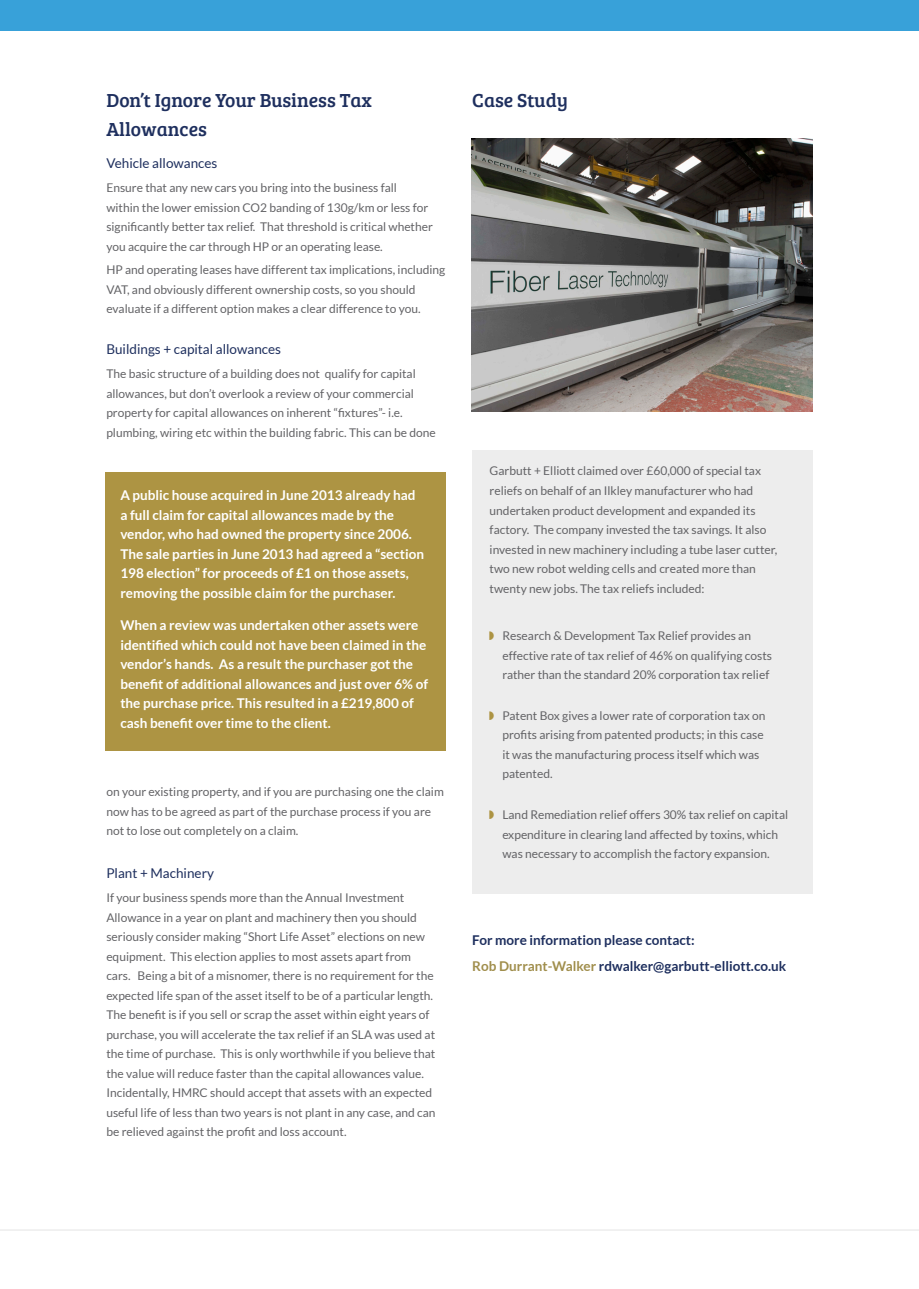
<style>
.page{position:relative;width:919px;height:1289px;background:#fff}
.page>*{position:absolute;margin:0;border:0;box-sizing:border-box;transform-origin:0 0}
.HEADING{font:19.5px/28.8px "Bree Serif";color:#1e2f5e}
.SUB_HEADING{font:19.5px "Bree Serif";color:#1e2f5e}
.SUB_HEADING-2{font:700 13.5px/19.5px "Lato";color:#fff}
.SUB_HEADING-3{font:700 13.5px "Lato";color:#1e2f5e}
.BODY_TEXT{font:13.5px "Lato";color:#1e2f5e}
.BODY_TEXT-2{font:12px/19.5px "Lato";color:#636366}
.BULLET_POINT{font:12px/19.5px "Lato";color:#636366}
.s1{color:#a08e4c}
</style>
<div class="page">
<hr style="left:0;top:1229px;width:918px;height:1px;background:#ededed">
<div style="left:0;top:0;width:918px;height:31px;background:#38a1d9"></div>
<div style="left:472px;top:450px;width:340px;height:443px;background:#ededed"></div>
<div style="left:106px;top:472px;width:340px;height:279px;background:#ad9443"></div>
<img style="left:472px;top:138px;width:340px;height:273px">
<p class="HEADING" style="left:106px;top:85px;width:267px">Don’t Ignore Your Business Tax<br>Allowances</p>
<p class="BODY_TEXT" style="left:106px;top:156px;width:113px">Vehicle allowances</p>
<p class="BODY_TEXT-2" style="left:106px;top:178px;width:328px">Ensure that any new cars you bring into the business fall within the lower emission CO2 banding of 130g/km or less for significantly better tax relief. That threshold is critical whether you acquire the car through HP or an operating lease.</p>
<p class="BODY_TEXT-2" style="left:106px;top:260px;width:340px">HP and operating leases have different tax implications, including<br>VAT, and obviously different ownership costs, so you should evaluate if a different option makes a clear difference to you.</p>
<p class="BODY_TEXT" style="left:106px;top:342px;width:176px">Buildings + capital allowances</p>
<p class="BODY_TEXT-2" style="left:106px;top:364px;width:331px">The basic structure of a building does not qualify for capital allowances, but don’t overlook a review of your commercial property for capital allowances on inherent “fixtures”- i.e. plumbing, wiring etc within the building fabric. This can be done</p>
<p class="SUB_HEADING-2" style="left:120px;top:485px;width:305px">A public house acquired in June 2013 already had a full claim for capital allowances made by the vendor, who had owned the property since 2006.<br>The sale parties in June 2013 had agreed a “section 198 election” for proceeds of £1 on those assets, removing the possible claim for the purchaser.</p>
<p class="SUB_HEADING-2" style="left:120px;top:615px;width:309px">When a review was undertaken other assets were identified which could not have been claimed in the vendor’s hands. As a result the purchaser got the benefit of additional allowances and just over 6% of the purchase price. This resulted in a £219,800 of cash benefit over time to the client.</p>
<p class="BODY_TEXT-2" style="left:106px;top:782px;width:339px">on your existing property, and if you are purchasing one the claim now has to be agreed as part of the purchase process if you are not to lose out completely on a claim.</p>
<p class="BODY_TEXT" style="left:106px;top:866px;width:109px">Plant + Machinery</p>
<p class="BODY_TEXT-2" style="left:106px;top:888px;width:331px">If your business spends more than the Annual Investment Allowance in a year on plant and machinery then you should seriously consider making “Short Life Asset” elections on new equipment. This election applies to most assets apart from cars. Being a bit of a misnomer, there is no requirement for the expected life span of the asset itself to be of a particular length.<br>The benefit is if you sell or scrap the asset within eight years of purchase, you will accelerate the tax relief if an SLA was used at the time of purchase. This is only worthwhile if you believe that the value will reduce faster than the capital allowances value.<br>Incidentally, HMRC should accept that assets with an expected useful life of less than two years is not plant in any case, and can be relieved against the profit and loss account.</p>
<p class="SUB_HEADING" style="left:472px;top:86px;width:97px">Case Study</p>
<p class="BODY_TEXT-2" style="left:489px;top:461px;width:289px">Garbutt + Elliott claimed over £60,000 of special tax reliefs on behalf of an Ilkley manufacturer who had undertaken product development and expanded its factory. The company invested the tax savings. It also invested in new machinery including a tube laser cutter, two new robot welding cells and created more than twenty new jobs. The tax reliefs included:</p>
<p class="BULLET_POINT" style="left:502px;top:626px;width:271px">Research &amp; Development Tax Relief provides an effective rate of tax relief of 46% on qualifying costs rather than the standard 20% corporation tax relief</p>
<p class="BULLET_POINT" style="left:502px;top:705px;width:264px">Patent Box gives a lower rate of corporation tax on profits arising from patented products; in this case it was the manufacturing process itself which was patented.</p>
<p class="BULLET_POINT" style="left:502px;top:805px;width:287px">Land Remediation relief offers 30% tax relief on capital expenditure in clearing land affected by toxins, which was necessary to accomplish the factory expansion.</p>
<p class="SUB_HEADING-3" style="left:472px;top:932px;width:224px">For more information please contact:</p>
<p class="SUB_HEADING-3" style="left:472px;top:958px;width:315px"><span class="s1">Rob Durrant-Walker</span> rdwalker@garbutt-elliott.co.uk</p>
</div>
